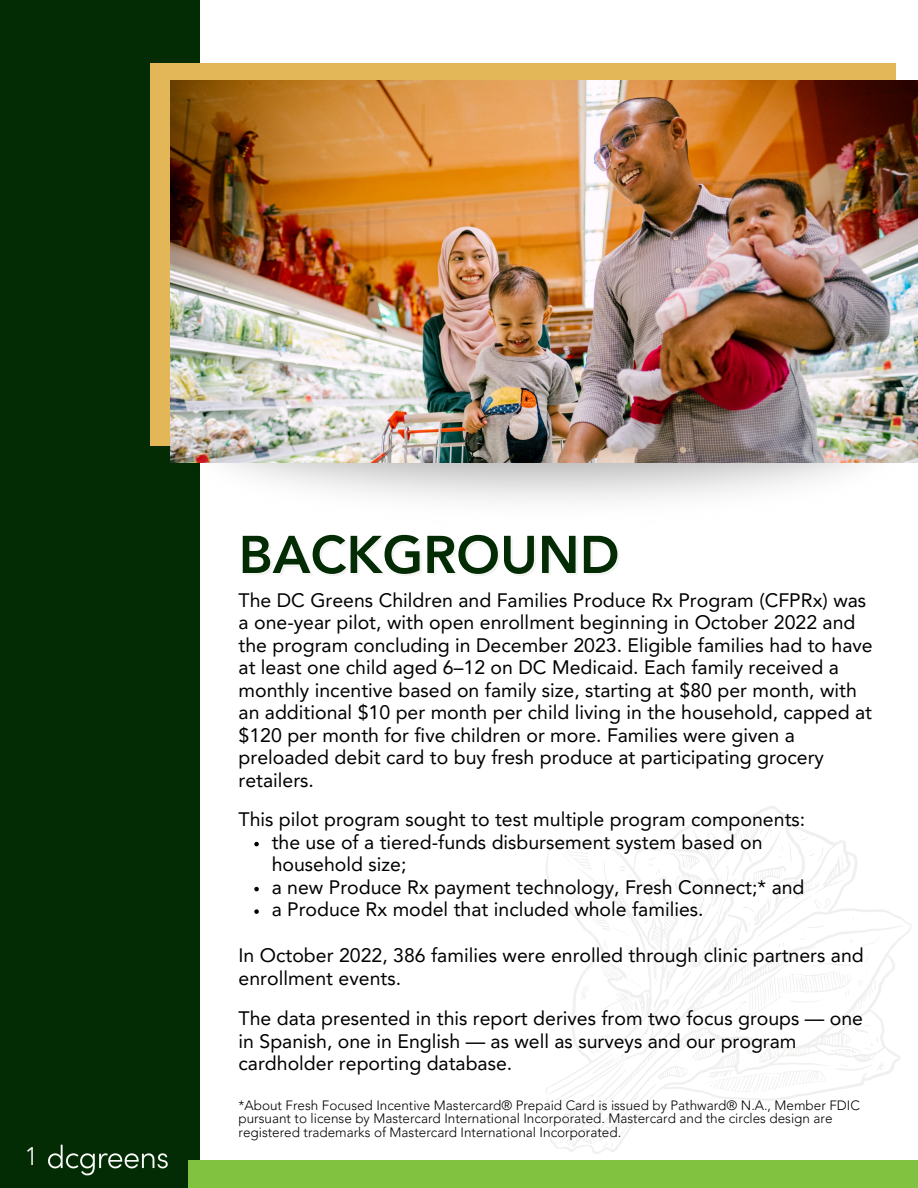
<style>
.page{position:relative;width:918px;height:1188px;background:#fff}
.page>*{position:absolute;margin:0;border:0;box-sizing:border-box;transform-origin:0 0}
.t1{font:800 52.5px "Avenir LT Pro";color:#042c04}
.t2{font:300 25.5px "Avenir LT Pro";color:#fff}
.t3{font:19.5px/22.5px "Avenir LT Pro";color:#000}
.t4{font:300 13.5px/13.5px "Avenir LT Pro";color:#000}
</style>
<div class="page">
<div style="left:0;top:0;width:200px;height:1188px;background:#042c04"></div>
<div style="left:151px;top:64px;width:745px;height:382px;background:#e3b657"></div>
<img style="left:170px;top:80px;width:748px;height:383px">
<svg style="left:558px;top:806px;width:354px;height:348px"></svg>
<svg style="left:546px;top:822px;width:340px;height:326px"></svg>
<img style="left:48px;top:1144px;width:120px;height:31px">
<div style="left:188px;top:1160px;width:730px;height:28px;background:#81c240"></div>
<svg style="left:254px;top:842px;width:5px;height:4px"></svg>
<svg style="left:254px;top:887px;width:5px;height:4px"></svg>
<svg style="left:254px;top:909px;width:5px;height:5px"></svg>
<p class="t2" style="left:25px;top:1146px;width:15px">1</p>
<p class="t1" style="left:239px;top:533px;width:382px">BACKGROUND</p>
<h1 class="t3" style="left:239px;top:590px;width:636px">The DC Greens Children and Families Produce Rx Program (CFPRx) was a one-year pilot, with open enrollment beginning in October 2022 and the program concluding in December 2023. Eligible families had to have at least one child aged 6–12 on DC Medicaid. Each family received a monthly incentive based on family size, starting at $80 per month, with an additional $10 per month per child living in the household, capped at $120 per month for five children or more. Families were given a preloaded debit card to buy fresh produce at participating grocery retailers.</h1>
<h2 class="t3" style="left:239px;top:810px;width:568px">This pilot program sought to test multiple program components:</h2>
<p class="t3" style="left:272px;top:832px;width:492px">the use of a tiered-funds disbursement system based on household size;</p>
<p class="t3" style="left:272px;top:877px;width:534px">a new Produce Rx payment technology, Fresh Connect;* and</p>
<p class="t3" style="left:272px;top:900px;width:433px">a Produce Rx model that included whole families.</p>
<h2 class="t3" style="left:239px;top:946px;width:627px">In October 2022, 386 families were enrolled through clinic partners and enrollment events.</h2>
<h2 class="t3" style="left:239px;top:1009px;width:626px">The data presented in this report derives from two focus groups — one in Spanish, one in English — as well as surveys and our program cardholder reporting database.</h2>
<h2 class="t4" style="left:239px;top:1100px;width:623px">*About Fresh Focused Incentive Mastercard®️ Prepaid Card is issued by Pathward®️ N.A., Member FDIC pursuant to license by Mastercard International Incorporated. Mastercard and the circles design are registered trademarks of Mastercard International Incorporated.</h2>
</div>
